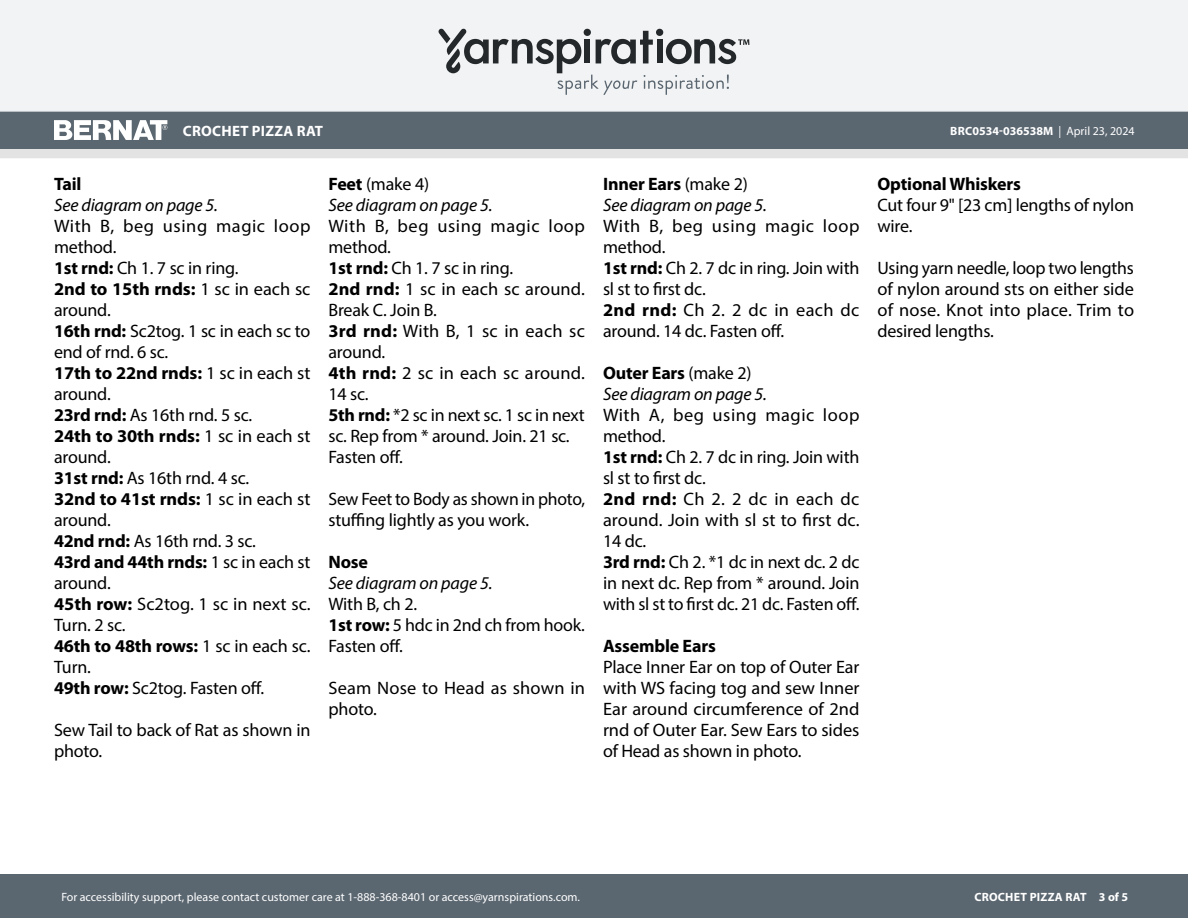
<style>
.page{position:relative;width:1188px;height:918px;background:#fff}
.page>*{position:absolute;margin:0;border:0;box-sizing:border-box;transform-origin:0 0}
.Body_-__Auto_Style_with_Keep_lines_toget{font:18px/21px "Myriad Pro";letter-spacing:-.01em;color:#000}
.Body_-__Auto_Style_with_Keep_lines_toget-2{font:18px/21px "Myriad Pro";letter-spacing:.03em;color:#000}
.Body_-__Auto_Style_with_Keep_lines_toget-3{font:italic 18px "Myriad Pro";letter-spacing:-.01em;color:#000}
.Body_-__Auto_Style_with_Keep_lines_toget-4{font:700 18px "Myriad Pro";letter-spacing:-.01em;color:#000}
.Body_-__Auto_Style_with_Keep_lines_toget-5{font:18px/21px "Myriad Pro";letter-spacing:.01em;color:#000}
.Body_-__Auto_Style_with_Keep_lines_toget-6{font:18px/21px "Myriad Pro";letter-spacing:.015em;color:#000}
.t1{font:700 15px "Myriad Pro";letter-spacing:.02em;color:#fff}
.t2{font:12px "Myriad Pro";color:#fff}
.t3{font:700 12px "Myriad Pro";letter-spacing:.015em;color:#fff}
.s1{font-weight:400}
.s2{font-weight:700}
</style>
<div class="page">
<div style="left:0;top:875px;width:1188px;height:43px;background:#5a6670"></div>
<div style="left:0;top:149px;width:1188px;height:9px;background:#e4e3e3"></div>
<div style="left:0;top:111px;width:1188px;height:38px;background:#5a6670"></div>
<div style="left:0;top:0;width:1188px;height:112px;background:#f2f3f4"></div>
<svg style="left:438px;top:29px;width:311px;height:66px"></svg>
<svg style="left:54px;top:120px;width:113px;height:20px"></svg>
<p class="t1" style="left:183px;top:121px;width:142px">CROCHET PIZZA RAT</p>
<p class="t3" style="left:950px;top:123px;width:186px">BRC0534-036538M <span class="s1">| April 23, 2024</span></p>
<p class="Body_-__Auto_Style_with_Keep_lines_toget-4" style="left:54px;top:172px;width:29px">Tail</p>
<p class="Body_-__Auto_Style_with_Keep_lines_toget-3" style="left:54px;top:194px;width:166px">See diagram on page 5.</p>
<p class="Body_-__Auto_Style_with_Keep_lines_toget-2" style="left:54px;top:215px;width:258px">With B, beg using magic loop method.</p>
<p class="Body_-__Auto_Style_with_Keep_lines_toget" style="left:54px;top:257px;width:186px"><span class="s2">1st rnd:</span> Ch 1. 7 sc in ring.</p>
<p class="Body_-__Auto_Style_with_Keep_lines_toget" style="left:54px;top:278px;width:258px"><span class="s2">2nd to 15th rnds:</span> 1 sc in each sc around.</p>
<p class="Body_-__Auto_Style_with_Keep_lines_toget" style="left:54px;top:320px;width:258px"><span class="s2">16th rnd:</span> Sc2tog. 1 sc in each sc to end of rnd. 6 sc.</p>
<p class="Body_-__Auto_Style_with_Keep_lines_toget" style="left:54px;top:362px;width:258px"><span class="s2">17th to 22nd rnds:</span> 1 sc in each st around.</p>
<p class="Body_-__Auto_Style_with_Keep_lines_toget" style="left:54px;top:404px;width:200px"><span class="s2">23rd rnd:</span> As 16th rnd. 5 sc.</p>
<p class="Body_-__Auto_Style_with_Keep_lines_toget" style="left:54px;top:425px;width:258px"><span class="s2">24th to 30th rnds:</span> 1 sc in each st around.</p>
<p class="Body_-__Auto_Style_with_Keep_lines_toget" style="left:54px;top:467px;width:197px"><span class="s2">31st rnd:</span> As 16th rnd. 4 sc.</p>
<p class="Body_-__Auto_Style_with_Keep_lines_toget" style="left:54px;top:488px;width:258px"><span class="s2">32nd to 41st rnds:</span> 1 sc in each st around.</p>
<p class="Body_-__Auto_Style_with_Keep_lines_toget" style="left:54px;top:530px;width:203px"><span class="s2">42nd rnd:</span> As 16th rnd. 3 sc.</p>
<p class="Body_-__Auto_Style_with_Keep_lines_toget" style="left:54px;top:551px;width:258px"><span class="s2">43rd and 44th rnds:</span> 1 sc in each st around.</p>
<p class="Body_-__Auto_Style_with_Keep_lines_toget" style="left:54px;top:593px;width:258px"><span class="s2">45th row:</span> Sc2tog. 1 sc in next sc.<br>Turn. 2 sc.</p>
<p class="Body_-__Auto_Style_with_Keep_lines_toget" style="left:54px;top:635px;width:258px"><span class="s2">46th to 48th rows:</span> 1 sc in each sc.<br>Turn.</p>
<p class="Body_-__Auto_Style_with_Keep_lines_toget" style="left:54px;top:677px;width:212px"><span class="s2">49th row:</span> Sc2tog. Fasten off.</p>
<p class="Body_-__Auto_Style_with_Keep_lines_toget" style="left:54px;top:719px;width:258px">Sew Tail to back of Rat as shown in photo.</p>
<p class="Body_-__Auto_Style_with_Keep_lines_toget" style="left:328px;top:173px;width:102px"><span class="s2">Feet</span> (make 4)</p>
<p class="Body_-__Auto_Style_with_Keep_lines_toget-3" style="left:328px;top:194px;width:166px">See diagram on page 5.</p>
<p class="Body_-__Auto_Style_with_Keep_lines_toget-2" style="left:328px;top:215px;width:258px">With B, beg using magic loop method.</p>
<p class="Body_-__Auto_Style_with_Keep_lines_toget" style="left:328px;top:257px;width:186px"><span class="s2">1st rnd:</span> Ch 1. 7 sc in ring.</p>
<p class="Body_-__Auto_Style_with_Keep_lines_toget" style="left:328px;top:278px;width:258px"><span class="s2">2nd rnd:</span> 1 sc in each sc around.<br>Break C. Join B.</p>
<p class="Body_-__Auto_Style_with_Keep_lines_toget-6" style="left:328px;top:320px;width:258px"><span class="s2">3rd rnd:</span> With B, 1 sc in each sc around.</p>
<p class="Body_-__Auto_Style_with_Keep_lines_toget-5" style="left:328px;top:362px;width:258px"><span class="s2">4th rnd:</span> 2 sc in each sc around.<br>14 sc.</p>
<p class="Body_-__Auto_Style_with_Keep_lines_toget" style="left:328px;top:404px;width:258px"><span class="s2">5th rnd:</span> *2 sc in next sc. 1 sc in next sc. Rep from * around. Join. 21 sc.</p>
<p class="Body_-__Auto_Style_with_Keep_lines_toget" style="left:328px;top:446px;width:76px">Fasten off.</p>
<p class="Body_-__Auto_Style_with_Keep_lines_toget" style="left:328px;top:488px;width:258px">Sew Feet to Body as shown in photo, stuffing lightly as you work.</p>
<p class="Body_-__Auto_Style_with_Keep_lines_toget-4" style="left:328px;top:550px;width:41px">Nose</p>
<p class="Body_-__Auto_Style_with_Keep_lines_toget-3" style="left:328px;top:572px;width:166px">See diagram on page 5.</p>
<p class="Body_-__Auto_Style_with_Keep_lines_toget" style="left:328px;top:593px;width:90px">With B, ch 2.</p>
<p class="Body_-__Auto_Style_with_Keep_lines_toget" style="left:328px;top:614px;width:258px"><span class="s2">1st row:</span> 5 hdc in 2nd ch from hook.<br>Fasten off.</p>
<p class="Body_-__Auto_Style_with_Keep_lines_toget-5" style="left:328px;top:677px;width:258px">Seam Nose to Head as shown in photo.</p>
<p class="Body_-__Auto_Style_with_Keep_lines_toget-4" style="left:603px;top:172px;width:146px">Inner Ears <span class="s1">(make 2)</span></p>
<p class="Body_-__Auto_Style_with_Keep_lines_toget-3" style="left:603px;top:194px;width:166px">See diagram on page 5.</p>
<p class="Body_-__Auto_Style_with_Keep_lines_toget-2" style="left:603px;top:215px;width:258px">With B, beg using magic loop method.</p>
<p class="Body_-__Auto_Style_with_Keep_lines_toget" style="left:603px;top:257px;width:258px"><span class="s2">1st rnd:</span> Ch 2. 7 dc in ring. Join with sl st to first dc.</p>
<p class="Body_-__Auto_Style_with_Keep_lines_toget" style="left:603px;top:299px;width:258px"><span class="s2">2nd rnd:</span> Ch 2. 2 dc in each dc around. 14 dc. Fasten off.</p>
<p class="Body_-__Auto_Style_with_Keep_lines_toget-4" style="left:603px;top:361px;width:150px">Outer Ears <span class="s1">(make 2)</span></p>
<p class="Body_-__Auto_Style_with_Keep_lines_toget-3" style="left:603px;top:383px;width:166px">See diagram on page 5.</p>
<p class="Body_-__Auto_Style_with_Keep_lines_toget-2" style="left:603px;top:404px;width:258px">With A, beg using magic loop method.</p>
<p class="Body_-__Auto_Style_with_Keep_lines_toget" style="left:603px;top:446px;width:258px"><span class="s2">1st rnd:</span> Ch 2. 7 dc in ring. Join with sl st to first dc.</p>
<p class="Body_-__Auto_Style_with_Keep_lines_toget" style="left:603px;top:488px;width:258px;text-align:justify"><span class="s2">2nd rnd:</span> Ch 2. 2 dc in each dc around. Join with sl st to first dc.<br>14 dc.</p>
<p class="Body_-__Auto_Style_with_Keep_lines_toget" style="left:603px;top:551px;width:258px;text-align:justify"><span class="s2">3rd rnd:</span> Ch 2. *1 dc in next dc. 2 dc in next dc. Rep from * around. Join with sl st to first dc. 21 dc. Fasten off.</p>
<p class="Body_-__Auto_Style_with_Keep_lines_toget-4" style="left:603px;top:634px;width:114px">Assemble Ears</p>
<p class="Body_-__Auto_Style_with_Keep_lines_toget" style="left:603px;top:656px;width:258px;text-align:justify">Place Inner Ear on top of Outer Ear with WS facing tog and sew Inner Ear around circumference of 2nd rnd of Outer Ear. Sew Ears to sides of Head as shown in photo.</p>
<p class="Body_-__Auto_Style_with_Keep_lines_toget-4" style="left:878px;top:172px;width:145px">Optional Whiskers</p>
<p class="Body_-__Auto_Style_with_Keep_lines_toget" style="left:878px;top:194px;width:258px">Cut four 9" [23 cm] lengths of nylon wire.</p>
<p class="Body_-__Auto_Style_with_Keep_lines_toget" style="left:878px;top:257px;width:258px;text-align:justify">Using yarn needle, loop two lengths of nylon around sts on either side of nose. Knot into place. Trim to desired lengths.</p>
<p class="t2" style="left:61px;top:889px;width:520px">For accessibility support, please contact customer care at 1-888-368-8401 or access@yarnspirations.com.</p>
<p class="t3" style="left:974px;top:889px;width:155px">CROCHET PIZZA RAT 3 of 5</p>
</div>
